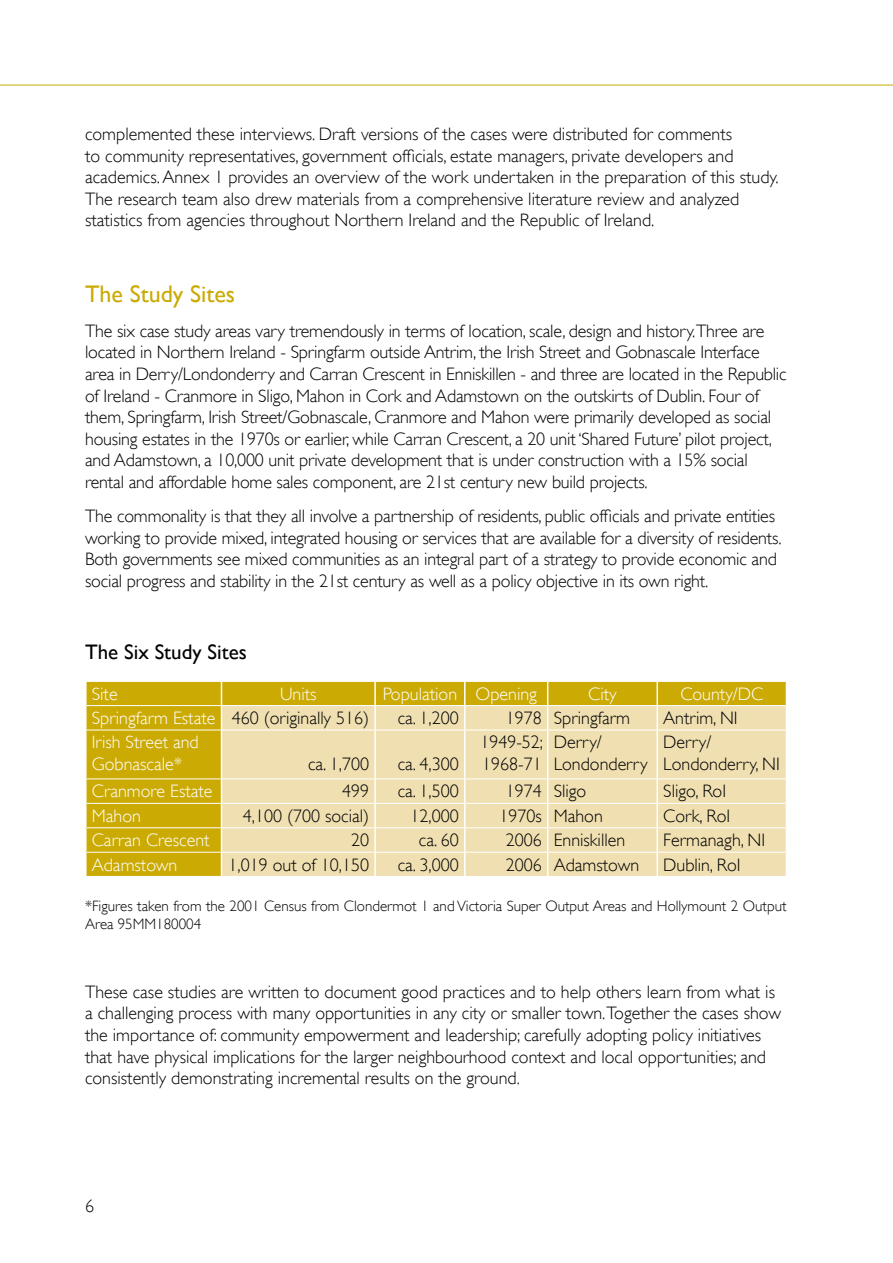
<style>
.page{position:relative;width:893px;height:1263px;background:#fff}
.page>*{position:absolute;margin:0;border:0;box-sizing:border-box;transform-origin:0 0}
.t1{font:24px "Gill Sans";color:#cbaa04}
.t2{font:21px "Gill Sans";color:#000}
.t3{font:300 18px/21.6px "Gill Sans";color:#000}
.t4{font:300 18px/21.6px "Gill Sans";color:#fff}
.t5{font:300 15px/18px "Gill Sans";color:#000}
.s1{color:#fff}
</style>
<div class="page">
<hr style="left:0;top:85px;width:893px;height:1px;background:#cbaa04">
<svg style="left:86px;top:681px;width:701px;height:195px;background:#e5d081"></svg>
<hr style="left:87px;top:705px;width:134px;height:1px;background:#fff">
<hr style="left:221px;top:705px;width:154px;height:1px;background:#fff">
<hr style="left:375px;top:705px;width:90px;height:1px;background:#fff">
<hr style="left:465px;top:705px;width:83px;height:1px;background:#fff">
<hr style="left:548px;top:705px;width:109px;height:1px;background:#fff">
<hr style="left:657px;top:705px;width:129px;height:1px;background:#fff">
<hr style="left:87px;top:730px;width:134px;height:1px;background:#fff">
<hr style="left:221px;top:730px;width:154px;height:1px;background:#fff">
<hr style="left:375px;top:730px;width:90px;height:1px;background:#fff">
<hr style="left:465px;top:730px;width:83px;height:1px;background:#fff">
<hr style="left:548px;top:730px;width:109px;height:1px;background:#fff">
<hr style="left:657px;top:730px;width:129px;height:1px;background:#fff">
<hr style="left:87px;top:778px;width:134px;height:1px;background:#fff">
<hr style="left:221px;top:778px;width:154px;height:1px;background:#fff">
<hr style="left:375px;top:778px;width:90px;height:1px;background:#fff">
<hr style="left:465px;top:778px;width:83px;height:1px;background:#fff">
<hr style="left:548px;top:778px;width:109px;height:1px;background:#fff">
<hr style="left:657px;top:778px;width:129px;height:1px;background:#fff">
<hr style="left:87px;top:803px;width:134px;height:1px;background:#fff">
<hr style="left:221px;top:803px;width:154px;height:1px;background:#fff">
<hr style="left:375px;top:803px;width:90px;height:1px;background:#fff">
<hr style="left:465px;top:803px;width:83px;height:1px;background:#fff">
<hr style="left:548px;top:803px;width:109px;height:1px;background:#fff">
<hr style="left:657px;top:803px;width:129px;height:1px;background:#fff">
<hr style="left:87px;top:827px;width:134px;height:1px;background:#fff">
<hr style="left:221px;top:827px;width:154px;height:1px;background:#fff">
<hr style="left:375px;top:827px;width:90px;height:1px;background:#fff">
<hr style="left:465px;top:827px;width:83px;height:1px;background:#fff">
<hr style="left:548px;top:827px;width:109px;height:1px;background:#fff">
<hr style="left:657px;top:827px;width:129px;height:1px;background:#fff">
<hr style="left:87px;top:852px;width:134px;height:1px;background:#fff">
<hr style="left:221px;top:852px;width:154px;height:1px;background:#fff">
<hr style="left:375px;top:852px;width:90px;height:1px;background:#fff">
<hr style="left:465px;top:852px;width:83px;height:1px;background:#fff">
<hr style="left:548px;top:852px;width:109px;height:1px;background:#fff">
<hr style="left:657px;top:852px;width:129px;height:1px;background:#fff">
<p class="t3" style="left:85px;top:123px;width:695px">complemented these interviews. Draft versions of the cases were distributed for comments<br>to community representatives, government officials, estate managers, private developers and academics. Annex 1 provides an overview of the work undertaken in the preparation of this study.<br>The research team also drew materials from a comprehensive literature review and analyzed statistics from agencies throughout Northern Ireland and the Republic of Ireland.</p>
<h1 class="t1" style="left:85px;top:280px;width:152px">The Study Sites</h1>
<p class="t3" style="left:85px;top:320px;width:703px">The six case study areas vary tremendously in terms of location, scale, design and history.Three are located in Northern Ireland - Springfarm outside Antrim, the Irish Street and Gobnascale Interface area in Derry/Londonderry and Carran Crescent in Enniskillen - and three are located in the Republic of Ireland - Cranmore in Sligo, Mahon in Cork and Adamstown on the outskirts of Dublin. Four of them, Springfarm, Irish Street/Gobnascale, Cranmore and Mahon were primarily developed as social housing estates in the 1970s or earlier, while Carran Crescent, a 20 unit ‘Shared Future’ pilot project, and Adamstown, a 10,000 unit private development that is under construction with a 15% social rental and affordable home sales component, are 21st century new build projects.</p>
<p class="t3" style="left:85px;top:505px;width:698px">The commonality is that they all involve a partnership of residents, public officials and private entities working to provide mixed, integrated housing or services that are available for a diversity of residents.<br>Both governments see mixed communities as an integral part of a strategy to provide economic and social progress and stability in the 21st century as well as a policy objective in its own right.</p>
<p class="t2" style="left:85px;top:640px;width:163px">The Six Study Sites</p>
<p class="t4" style="left:92px;top:683px;width:27px">Site</p>
<p class="t4" style="left:280px;top:683px;width:38px">Units</p>
<p class="t4" style="left:383px;top:683px;width:156px">Population Opening</p>
<p class="t4" style="left:588px;top:683px;width:30px">City</p>
<p class="t4" style="left:680px;top:683px;width:85px">County/DC</p>
<p class="t3" style="left:92px;top:707px;width:279px"><span class="s1">Springfarm Estate</span> 460 (originally 516)</p>
<p class="t3" style="left:398px;top:707px;width:63px">ca. 1,200</p>
<p class="t3" style="left:506px;top:707px;width:126px">1978 Springfarm</p>
<p class="t3" style="left:663px;top:707px;width:76px">Antrim, NI</p>
<p class="t4" style="left:92px;top:732px;width:109px">Irish Street and<br>Gobnascale*</p>
<p class="t3" style="left:480px;top:732px;width:64px">1949-52;<br>1968-71</p>
<p class="t3" style="left:554px;top:732px;width:95px">Derry/<br>Londonderry</p>
<p class="t3" style="left:663px;top:732px;width:118px">Derry/<br>Londonderry, NI</p>
<p class="t3" style="left:308px;top:753px;width:63px">ca. 1,700</p>
<p class="t3" style="left:398px;top:753px;width:63px">ca. 4,300</p>
<p class="t4" style="left:92px;top:780px;width:122px">Cranmore Estate</p>
<p class="t3" style="left:342px;top:780px;width:28px">499</p>
<p class="t3" style="left:398px;top:780px;width:63px">ca. 1,500</p>
<p class="t3" style="left:506px;top:780px;width:82px">1974 Sligo</p>
<p class="t3" style="left:663px;top:780px;width:64px">Sligo, RoI</p>
<p class="t4" style="left:92px;top:805px;width:51px">Mahon</p>
<p class="t3" style="left:243px;top:805px;width:128px">4,100 (700 social)</p>
<p class="t3" style="left:411px;top:805px;width:50px">12,000</p>
<p class="t3" style="left:499px;top:805px;width:105px">1970s Mahon</p>
<p class="t3" style="left:663px;top:805px;width:68px">Cork, RoI</p>
<p class="t4" style="left:92px;top:829px;width:119px">Carran Crescent</p>
<p class="t3" style="left:351px;top:829px;width:19px">20</p>
<p class="t3" style="left:419px;top:829px;width:41px">ca. 60</p>
<p class="t3" style="left:506px;top:829px;width:121px">2006 Enniskillen</p>
<p class="t3" style="left:663px;top:829px;width:103px">Fermanagh, NI</p>
<p class="t4" style="left:92px;top:854px;width:87px">Adamstown</p>
<p class="t3" style="left:229px;top:854px;width:142px">1,019 out of 10,150</p>
<p class="t3" style="left:398px;top:854px;width:63px">ca. 3,000</p>
<p class="t3" style="left:506px;top:854px;width:135px">2006 Adamstown</p>
<p class="t3" style="left:663px;top:854px;width:79px">Dublin, RoI</p>
<p class="t5" style="left:85px;top:897px;width:703px">*Figures taken from the 2001 Census from Clondermot 1 and Victoria Super Output Areas and Hollymount 2 Output<br>Area 95MM180004</p>
<p class="t3" style="left:85px;top:981px;width:697px">These case studies are written to document good practices and to help others learn from what is a challenging process with many opportunities in any city or smaller town.Together the cases show the importance of: community empowerment and leadership; carefully adopting policy initiatives that have physical implications for the larger neighbourhood context and local opportunities; and consistently demonstrating incremental results on the ground.</p>
<p class="t3" style="left:85px;top:1195px;width:10px">6</p>
</div>
